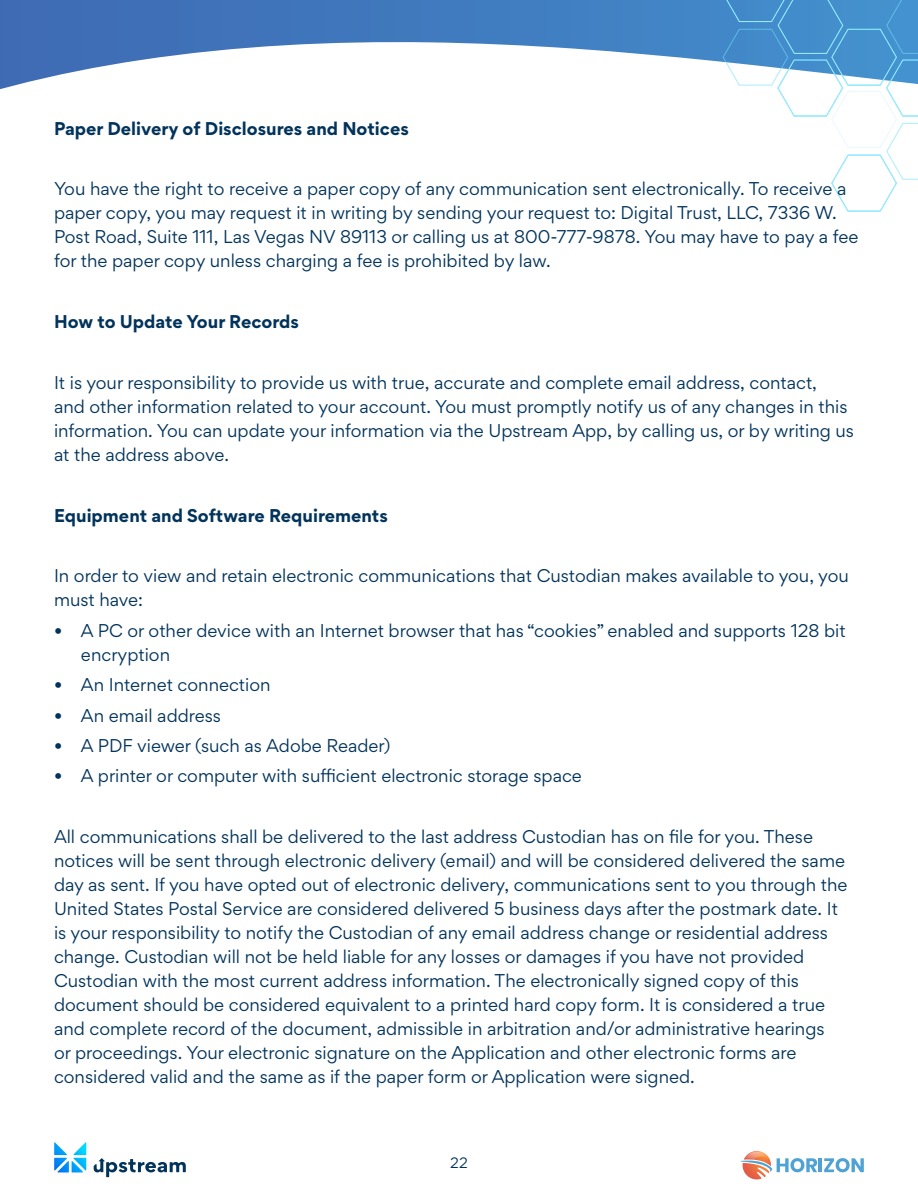
<style>
.page{position:relative;width:918px;height:1188px;background:#fff}
.page>*{position:absolute;margin:0;border:0;box-sizing:border-box;transform-origin:0 0}
.t1{font:16.5px/24px "Gordita";color:#02335b}
.t2{font:700 16.5px "Gordita";color:#02335b}
.t3{font:13.5px "Gordita";color:#02335b}
</style>
<div class="page">
<svg style="left:0;top:0;width:722px;height:89px"></svg>
<svg style="left:722px;top:0;width:196px;height:212px"></svg>
<svg style="left:94px;top:1158px;width:92px;height:19px"></svg>
<svg style="left:54px;top:1142px;width:32px;height:30px"></svg>
<svg style="left:741px;top:1151px;width:76px;height:28px"></svg>
<hr style="left:819px;top:1158px;width:3px;height:14px;background:#4fa2d4">
<svg style="left:824px;top:1158px;width:40px;height:14px"></svg>
<p class="t2" style="left:54px;top:115px;width:356px">Paper Delivery of Disclosures and Notices</p>
<p class="t1" style="left:54px;top:177px;width:806px">You have the right to receive a paper copy of any communication sent electronically. To receive a paper copy, you may request it in writing by sending your request to: Digital Trust, LLC, 7336 W.<br>Post Road, Suite 111, Las Vegas NV 89113 or calling us at 800-777-9878. You may have to pay a fee for the paper copy unless charging a fee is prohibited by law.</p>
<p class="t2" style="left:54px;top:309px;width:246px">How to Update Your Records</p>
<p class="t1" style="left:54px;top:370px;width:802px">It is your responsibility to provide us with true, accurate and complete email address, contact,<br>and other information related to your account. You must promptly notify us of any changes in this information. You can update your information via the Upstream App, by calling us, or by writing us at the address above.</p>
<p class="t2" style="left:54px;top:502px;width:335px">Equipment and Software Requirements</p>
<p class="t1" style="left:54px;top:564px;width:796px">In order to view and retain electronic communications that Custodian makes available to you, you must have:</p>
<p class="t1" style="left:81px;top:618px;width:766px;text-indent:-27px">• A PC or other device with an Internet browser that has “cookies” enabled and supports 128 bit encryption</p>
<p class="t1" style="left:54px;top:672px;width:218px">• An Internet connection</p>
<p class="t1" style="left:54px;top:703px;width:169px">• An email address</p>
<p class="t1" style="left:54px;top:733px;width:338px">• A PDF viewer (such as Adobe Reader)</p>
<p class="t1" style="left:54px;top:764px;width:529px">• A printer or computer with sufficient electronic storage space</p>
<p class="t1" style="left:54px;top:824px;width:795px">All communications shall be delivered to the last address Custodian has on file for you. These notices will be sent through electronic delivery (email) and will be considered delivered the same day as sent. If you have opted out of electronic delivery, communications sent to you through the United States Postal Service are considered delivered 5 business days after the postmark date. It is your responsibility to notify the Custodian of any email address change or residential address change. Custodian will not be held liable for any losses or damages if you have not provided Custodian with the most current address information. The electronically signed copy of this document should be considered equivalent to a printed hard copy form. It is considered a true and complete record of the document, admissible in arbitration and/or administrative hearings<br>or proceedings. Your electronic signature on the Application and other electronic forms are considered valid and the same as if the paper form or Application were signed.</p>
<p class="t3" style="left:450px;top:1153px;width:19px">22</p>
</div>
